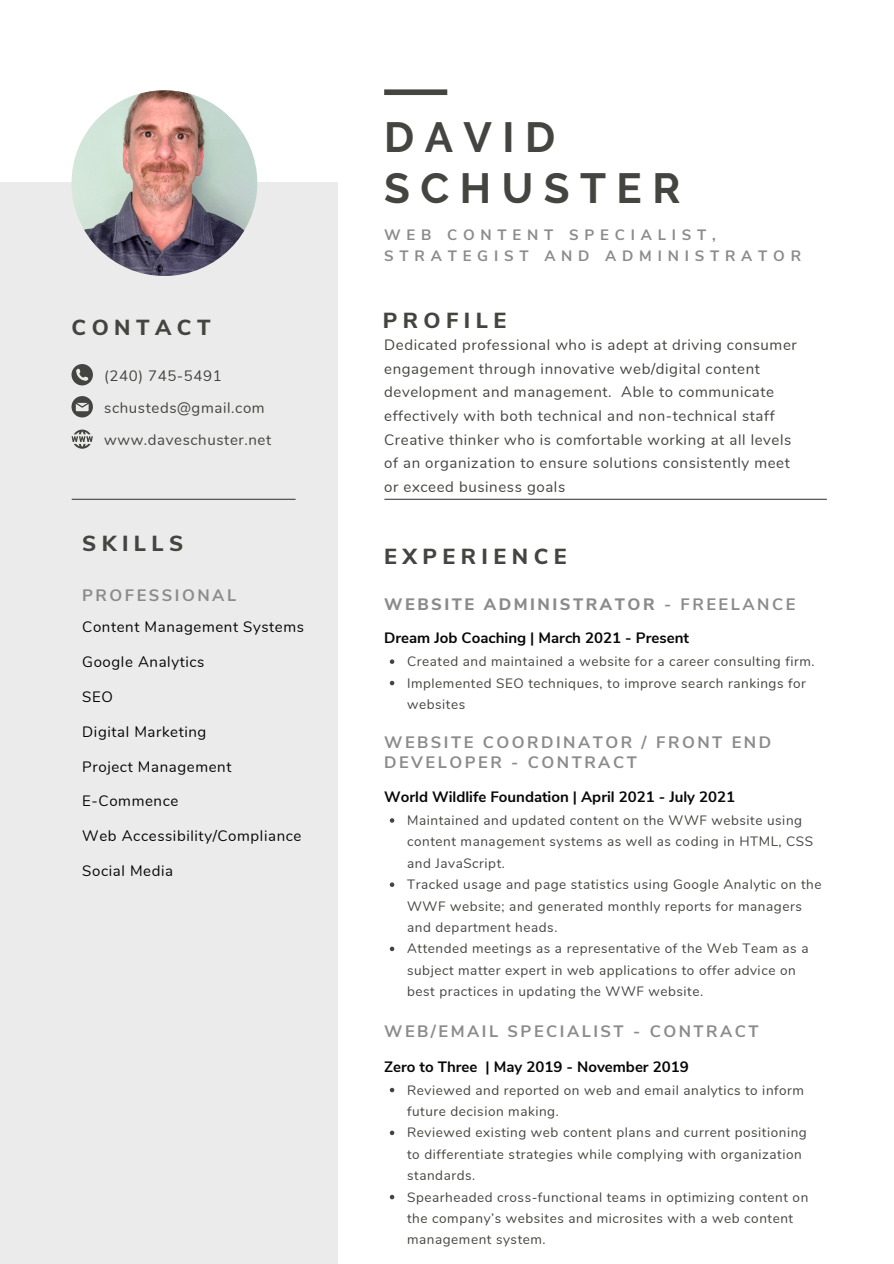
<style>
.page{position:relative;width:894px;height:1264px;background:#fff}
.page>*{position:absolute;margin:0;border:0;box-sizing:border-box;transform-origin:0 0}
.t1{font:700 42px/50.7px "Raleway";letter-spacing:.25em;color:#444440}
.t2{font:800 21.75px "Nunito Sans";letter-spacing:.25em;color:#444440}
.t3{font:700 16.5px/19.2px "Nunito Sans";letter-spacing:.15em;color:#8b8b8b}
.t4{font:800 16.5px "Nunito Sans";letter-spacing:.15em;color:#8b8b8b}
.t5{font:15px/23.7px "Nunito";letter-spacing:.04em;color:#444440}
.t6{font:15px "Nunito";letter-spacing:.04em;color:#070707}
.t7{font:700 15px "Nunito Sans";color:#070707}
.t8{font:700 15px/20.2px "Nunito Sans";letter-spacing:.385em;color:#8b8b8b}
.t9{font:13.5px/21.5px "Nunito";letter-spacing:.04em;color:#444440}
.s1{font-weight:700}
</style>
<div class="page">
<div style="left:0;top:182px;width:338px;height:1081px;background:#ebebeb"></div>
<svg style="left:71px;top:364px;width:22px;height:21px"></svg>
<svg style="left:71px;top:396px;width:22px;height:21px"></svg>
<svg style="left:71px;top:429px;width:22px;height:20px"></svg>
<hr style="left:72px;top:498px;width:223px;height:2px;background:#444440">
<hr style="left:384px;top:498px;width:442px;height:2px;background:#444440">
<img style="left:71px;top:90px;width:186px;height:186px;border-radius:50%">
<div style="left:384px;top:89px;width:63px;height:6px;background:#444440"></div>
<svg style="left:389px;top:659px;width:5px;height:5px"></svg>
<svg style="left:389px;top:680px;width:5px;height:5px"></svg>
<svg style="left:389px;top:818px;width:5px;height:4px"></svg>
<svg style="left:389px;top:882px;width:5px;height:5px"></svg>
<svg style="left:389px;top:946px;width:5px;height:5px"></svg>
<svg style="left:389px;top:1087px;width:5px;height:5px"></svg>
<svg style="left:389px;top:1130px;width:5px;height:5px"></svg>
<svg style="left:389px;top:1194px;width:5px;height:5px"></svg>
<p class="t2" style="left:71px;top:313px;width:140px">CONTACT</p>
<p class="t5" style="left:104px;top:364px;width:119px">(240) 745-5491</p>
<p class="t5" style="left:104px;top:396px;width:162px">schusteds@gmail.com</p>
<p class="t5" style="left:104px;top:428px;width:168px">www.daveschuster.net</p>
<p class="t2" style="left:82px;top:529px;width:103px">SKILLS</p>
<p class="t3" style="left:82px;top:586px;width:155px">PROFESSIONAL</p>
<p class="t6" style="left:82px;top:616px;width:223px">Content Management Systems</p>
<p class="t6" style="left:82px;top:651px;width:124px">Google Analytics</p>
<p class="t6" style="left:82px;top:686px;width:32px">SEO</p>
<p class="t6" style="left:82px;top:721px;width:126px">Digital Marketing</p>
<p class="t6" style="left:82px;top:756px;width:151px">Project Management</p>
<p class="t6" style="left:82px;top:791px;width:98px">E-Commence</p>
<p class="t6" style="left:82px;top:826px;width:221px">Web Accessibility/Compliance</p>
<p class="t6" style="left:82px;top:861px;width:92px">Social Media</p>
<p class="t1" style="left:384px;top:112px;width:297px">DAVID<br>SCHUSTER</p>
<p class="t8" style="left:384px;top:225px;width:418px">WEB CONTENT SPECIALIST,<br>STRATEGIST AND ADMINISTRATOR</p>
<p class="t2" style="left:383px;top:305px;width:125px">PROFILE</p>
<p class="t5" style="left:384px;top:333px;width:414px">Dedicated professional who is adept at driving consumer engagement through innovative web/digital content development and management. Able to communicate effectively with both technical and non-technical staff Creative thinker who is comfortable working at all levels of an organization to ensure solutions consistently meet or exceed business goals</p>
<p class="t2" style="left:384px;top:542px;width:184px">EXPERIENCE</p>
<p class="t4" style="left:384px;top:593px;width:412px">WEBSITE ADMINISTRATOR <span class="s1">- FREELANCE</span></p>
<p class="t7" style="left:384px;top:628px;width:306px">Dream Job Coaching | March 2021 - Present</p>
<p class="t9" style="left:407px;top:651px;width:409px">Created and maintained a website for a career consulting firm.</p>
<p class="t9" style="left:407px;top:672px;width:400px">Implemented SEO techniques, to improve search rankings for websites</p>
<p class="t3" style="left:384px;top:733px;width:388px">WEBSITE COORDINATOR / FRONT END<br>DEVELOPER - CONTRACT</p>
<p class="t7" style="left:384px;top:787px;width:352px">World Wildlife Foundation | April 2021 - July 2021</p>
<p class="t9" style="left:407px;top:809px;width:407px">Maintained and updated content on the WWF website using content management systems as well as coding in HTML, CSS and JavaScript.</p>
<p class="t9" style="left:407px;top:874px;width:415px">Tracked usage and page statistics using Google Analytic on the<br>WWF website; and generated monthly reports for managers and department heads.</p>
<p class="t9" style="left:407px;top:938px;width:403px">Attended meetings as a representative of the Web Team as a subject matter expert in web applications to offer advice on best practices in updating the WWF website.</p>
<p class="t3" style="left:384px;top:1022px;width:376px">WEB/EMAIL SPECIALIST - CONTRACT</p>
<p class="t7" style="left:384px;top:1056px;width:306px">Zero to Three | May 2019 - November 2019</p>
<p class="t9" style="left:407px;top:1079px;width:398px">Reviewed and reported on web and email analytics to inform future decision making.</p>
<p class="t9" style="left:407px;top:1122px;width:401px">Reviewed existing web content plans and current positioning to differentiate strategies while complying with organization standards.</p>
<p class="t9" style="left:407px;top:1186px;width:402px">Spearheaded cross-functional teams in optimizing content on the company’s websites and microsites with a web content management system.</p>
</div>
